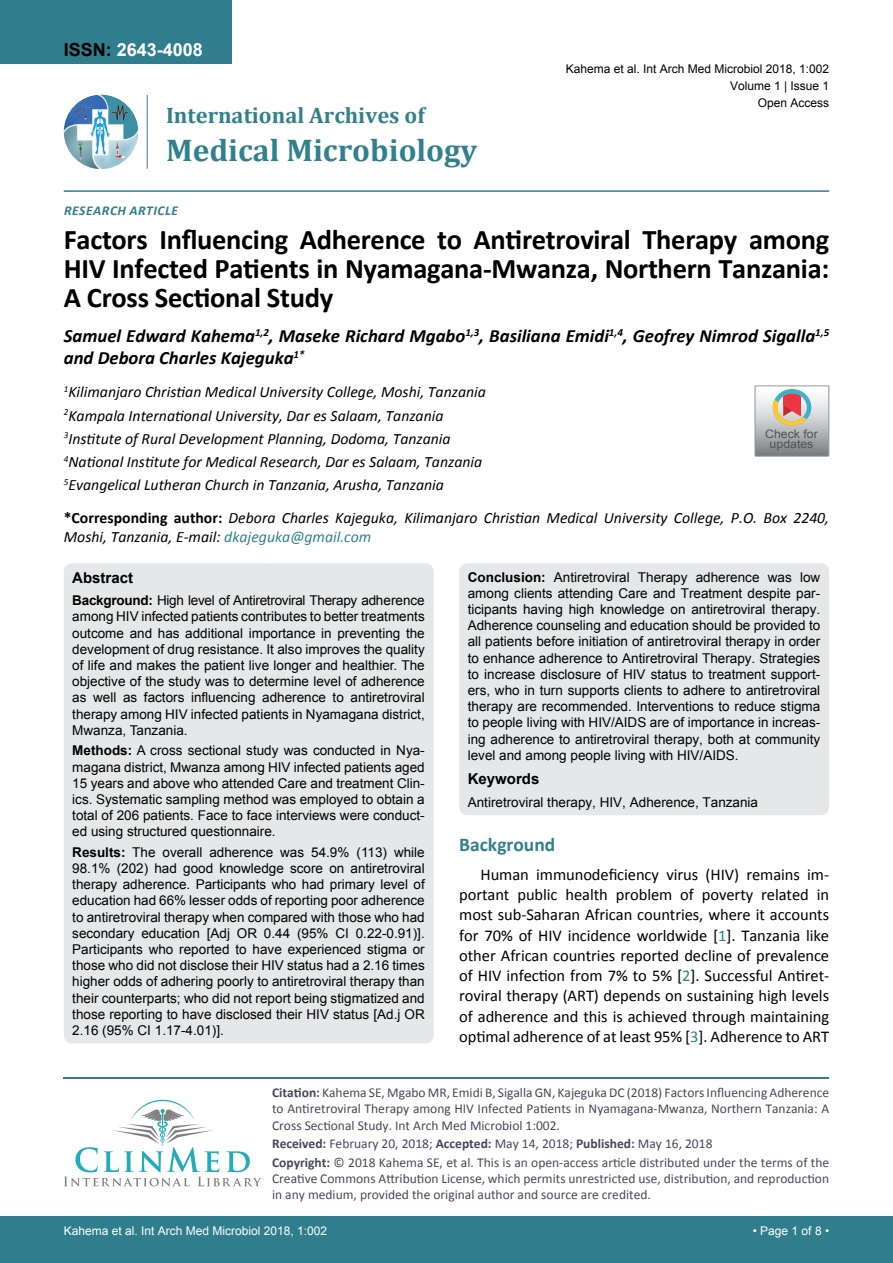
<style>
.page{position:relative;width:893px;height:1263px;background:#fff}
.page>*{position:absolute;margin:0;border:0;box-sizing:border-box;transform-origin:0 0}
.t1{font:700 31.5px "Cambria";color:#30808d}
.t2{font:700 28.5px/28.8px "Calibri";letter-spacing:-.01em;color:#000;text-align:justify}
.t3{font:700 22.5px "Cambria";color:#30808d}
.t4{font:700 19.5px "Calibri";color:#30808d}
.t5{font:italic 700 18.75px/22.5px "Calibri";color:#000}
.t6{font:700 18px "Arial";color:#fff}
.t7{font:16.5px/20.2px "Calibri";letter-spacing:-.005em;color:#000;text-align:justify}
.t8{font:italic 15.75px/23.1px "Calibri";color:#000}
.t9{font:700 15px "Arial";color:#000}
.t10{font:13.5px/16.2px "Arial";color:#000;text-align:justify}
.t11{font:13.5px/16.2px "Calibri";color:#47475c}
.t12{font:italic 700 13.5px "Calibri";letter-spacing:.04em;color:#307d8d}
.t13{font:12px/17.2px "Arial";color:#000;text-align:right}
.t14{font:12px "Arial";color:#fff}
.t15{font:11.7px/10.1px "Arial";color:#535353;text-align:center;scale:1.06 1}
.s1{color:#000}
.s2{font-weight:700;font-style:normal}
.s3{color:#30808d}
.s4{font-weight:700}
</style>
<div class="page">
<hr style="left:64px;top:1077px;width:765px;height:1px;background:#30808d">
<svg style="left:64px;top:1100px;width:197px;height:86px"></svg>
<div style="left:0;top:1217px;width:893px;height:46px;background:#307d8d"></div>
<div style="left:0;top:0;width:231px;height:64px;background:#307d8d"></div>
<img style="left:64px;top:95px;width:74px;height:74px;border-radius:37px">
<hr style="left:147px;top:95px;width:1px;height:74px;background:#307d8d">
<hr style="left:64px;top:190px;width:765px;height:2px;background:#307d8d">
<div style="left:64px;top:563px;width:370px;height:480px;background:#e6e7e8;border-radius:9px"></div>
<div style="left:459px;top:563px;width:370px;height:252px;background:#e6e7e8;border-radius:9px"></div>
<svg style="left:755px;top:386px;width:74px;height:70px;background:#bdb6b3"></svg>
<h3 class="t6" style="left:64px;top:38px;width:141px"><span class="s1">ISSN:</span> 2643-4008</h3>
<h3 class="t3" style="left:166px;top:100px;width:260px">International Archives of</h3>
<h1 class="t1" style="left:166px;top:128px;width:313px">Medical Microbiology</h1>
<p class="t12" style="left:64px;top:202px;width:115px">Research Ar ticle</p>
<p class="t13" style="left:566px;top:60px;width:265px">Kahema et al. Int Arch Med Microbiol 2018, 1:002<br>Volume 1 | Issue 1</p>
<p class="t13" style="left:758px;top:94px;width:73px">Open Access</p>
<h2 class="t2" style="left:64px;top:225px;width:767px">Factors Influencing Adherence to Antiretroviral Therapy among HIV Infected Patients in Nyamagana-Mwanza, Northern Tanzania:<br>A Cross Sectional Study</h2>
<h3 class="t5" style="left:64px;top:324px;width:767px">Samuel Edward Kahema<sup>1,2</sup>, Maseke Richard Mgabo<sup>1,3</sup>, Basiliana Emidi<sup>1,4</sup>, Geofrey Nimrod Sigalla<sup>1,5 </sup>and Debora Charles Kajeguka<sup>1*</sup></h3>
<p class="t8" style="left:64px;top:380px;width:424px"><sup>1</sup>Kilimanjaro Christian Medical University College, Moshi, Tanzania <sup>2</sup>Kampala International University, Dar es Salaam, Tanzania <sup>3</sup>Institute of Rural Development Planning, Dodoma, Tanzania <sup>4</sup>National Institute for Medical Research, Dar es Salaam, Tanzania <sup>5</sup>Evangelical Lutheran Church in Tanzania, Arusha, Tanzania</p>
<p class="t8" style="left:64px;top:508px;width:767px;line-height:18.9px"><span class="s2">*Corresponding author:</span> Debora Charles Kajeguka, Kilimanjaro Christian Medical University College, P.O. Box 2240,<br>Moshi, Tanzania, E-mail: <span class="s3">dkajeguka@gmail.com</span></p>
<p class="t9" style="left:72px;top:567px;width:62px">Abstract</p>
<p class="t10" style="left:72px;top:592px;width:354px"><span class="s4">Background:</span> High level of Antiretroviral Therapy adherence among HIV infected patients contributes to better treatments outcome and has additional importance in preventing the development of drug resistance. It also improves the quality of life and makes the patient live longer and healthier. The objective of the study was to determine level of adherence as well as factors influencing adherence to antiretroviral therapy among HIV infected patients in Nyamagana district, Mwanza, Tanzania.</p>
<p class="t10" style="left:72px;top:743px;width:354px"><span class="s4">Methods:</span> A cross sectional study was conducted in Nya&shy;magana district, Mwanza among HIV infected patients aged 15 years and above who attended Care and treatment Clin&shy;ics. Systematic sampling method was employed to obtain a total of 206 patients. Face to face interviews were conduct&shy;ed using structured questionnaire.</p>
<p class="t10" style="left:72px;top:844px;width:354px"><span class="s4">Results:</span> The overall adherence was 54.9% (113) while 98.1% (202) had good knowledge score on antiretroviral therapy adherence. Participants who had primary level of education had 66% lesser odds of reporting poor adherence to antiretroviral therapy when compared with those who had secondary education [Adj OR 0.44 (95% CI 0.22-0.91)].<br>Participants who reported to have experienced stigma or those who did not disclose their HIV status had a 2.16 times higher odds of adhering poorly to antiretroviral therapy than their counterparts; who did not report being stigmatized and those reporting to have disclosed their HIV status [Ad.j OR 2.16 (95% CI 1.17-4.01)].</p>
<p class="t15" style="left:765px;top:429px;width:51px">Check for updates</p>
<p class="t10" style="left:468px;top:569px;width:354px"><span class="s4">Conclusion:</span> Antiretroviral Therapy adherence was low among clients attending Care and Treatment despite par&shy;ticipants having high knowledge on antiretroviral therapy.<br>Adherence counseling and education should be provided to all patients before initiation of antiretroviral therapy in order to enhance adherence to Antiretroviral Therapy. Strategies to increase disclosure of HIV status to treatment support&shy;ers, who in turn supports clients to adhere to antiretroviral therapy are recommended. Interventions to reduce stigma to people living with HIV/AIDS are of importance in increas&shy;ing adherence to antiretroviral therapy, both at community level and among people living with HIV/AIDS.</p>
<p class="t9" style="left:468px;top:769px;width:73px">Keywords</p>
<p class="t10" style="left:468px;top:794px;width:292px">Antiretroviral therapy, HIV, Adherence, Tanzania</p>
<h3 class="t4" style="left:459px;top:832px;width:98px">Background</h3>
<p class="t7" style="left:459px;top:864px;width:371px;text-indent:21px">Human immunodeficiency virus (HIV) remains im&shy;portant public health problem of poverty related in most sub-Saharan African countries, where it accounts for 70% of HIV incidence worldwide [<span class="s3">1</span>]. Tanzania like other African countries reported decline of prevalence of HIV infection from 7% to 5% [<span class="s3">2</span>]. Successful Antiret&shy;roviral therapy (ART) depends on sustaining high levels of adherence and this is achieved through maintaining optimal adherence of at least 95% [<span class="s3">3</span>]. Adherence to ART</p>
<p class="t11" style="left:272px;top:1084px;width:559px;text-align:justify"><span class="s4">Citation:</span> Kahema SE, Mgabo MR, Emidi B, Sigalla GN, Kajeguka DC (2018) Factors Influencing Adherence to Antiretroviral Therapy among HIV Infected Patients in Nyamagana-Mwanza, Northern Tanzania: A Cross Sectional Study. Int Arch Med Microbiol 1:002.</p>
<p class="t11" style="left:272px;top:1134px;width:559px;line-height:18.6px"><span class="s4">Received:</span> February 20, 2018; <span class="s4">Accepted:</span> May 14, 2018; <span class="s4">Published:</span> May 16, 2018<br><span class="s4">Copyright:</span> © 2018 Kahema SE, et al. This is an open-access article distributed under the terms of the</p>
<p class="t11" style="left:272px;top:1170px;width:559px">Creative Commons Attribution License, which permits unrestricted use, distribution, and reproduction in any medium, provided the original author and source are credited.</p>
<p class="t14" style="left:64px;top:1223px;width:265px">Kahema et al. Int Arch Med Microbiol 2018, 1:002</p>
<p class="t14" style="left:753px;top:1223px;width:78px">• Page 1 of 8 •</p>
</div>
